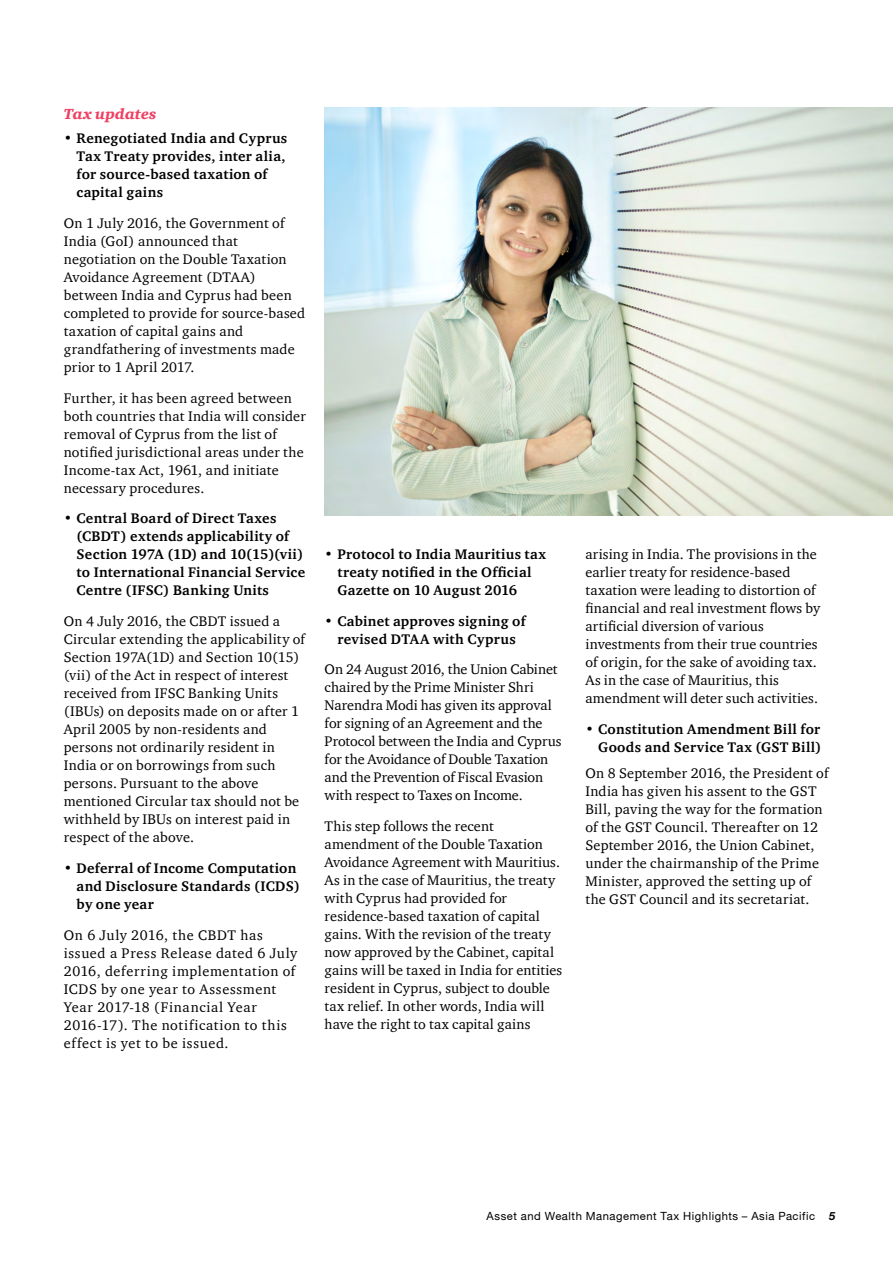
<style>
.page{position:relative;width:893px;height:1263px;background:#fff}
.page>*{position:absolute;margin:0;border:0;box-sizing:border-box;transform-origin:0 0}
.t1{font:italic 900 15px "ITC Charter Com";letter-spacing:.015em;color:#ef4062}
.t2{font:14.25px/18px "ITC Charter Com";letter-spacing:.01em;color:#000}
.t3{font:700 14.25px/18px "ITC Charter Com";letter-spacing:.025em;color:#000}
.t4{font:14.25px/18px "ITC Charter Com";letter-spacing:.045em;color:#000}
.t5{font:11.25px "Helvetica Neue";letter-spacing:.05em;color:#000}
.s1{font-weight:400}
.s2{font-weight:700;font-style:italic}
</style>
<div class="page">
<img style="left:325px;top:108px;width:568px;height:408px">
<p class="t1" style="left:64px;top:104px;width:94px">Tax updates</p>
<p class="t3" style="left:77px;top:129px;width:212px;text-indent:-13px"><span class="s1">•</span> Renegotiated India and Cyprus<br>Tax Treaty provides, inter alia, for source-based taxation of capital gains</p>
<p class="t2" style="left:64px;top:214px;width:243px">On 1 July 2016, the Government of<br>India (GoI) announced that negotiation on the Double Taxation<br>Avoidance Agreement (DTAA) between India and Cyprus had been completed to provide for source-based taxation of capital gains and grandfathering of investments made prior to 1 April 2017.</p>
<p class="t2" style="left:64px;top:388px;width:244px">Further, it has been agreed between both countries that India will consider removal of Cyprus from the list of notified jurisdictional areas under the Income-tax Act, 1961, and initiate necessary procedures.</p>
<p class="t3" style="left:77px;top:509px;width:230px;text-indent:-13px"><span class="s1">•</span> Central Board of Direct Taxes (CBDT) extends applicability of<br>Section 197A (1D) and 10(15)(vii) to International Financial Service<br>Centre (IFSC) Banking Units</p>
<p class="t2" style="left:64px;top:612px;width:243px">On 4 July 2016, the CBDT issued a Circular extending the applicability of Section 197A(1D) and Section 10(15) (vii) of the Act in respect of interest received from IFSC Banking Units (IBUs) on deposits made on or after 1<br>April 2005 by non-residents and persons not ordinarily resident in India or on borrowings from such persons. Pursuant to the above mentioned Circular tax should not be withheld by IBUs on interest paid in respect of the above.</p>
<p class="t3" style="left:77px;top:859px;width:225px;text-indent:-13px"><span class="s1">•</span> Deferral of Income Computation and Disclosure Standards (ICDS) by one year</p>
<p class="t4" style="left:64px;top:925px;width:235px">On 6 July 2016, the CBDT has issued a Press Release dated 6 July<br>2016, deferring implementation of<br>ICDS by one year to Assessment<br>Year 2017-18 (Financial Year<br>2016-17). The notification to this effect is yet to be issued.</p>
<p class="t3" style="left:337px;top:545px;width:210px;text-indent:-13px"><span class="s1">•</span> Protocol to India Mauritius tax treaty notified in the Official<br>Gazette on 10 August 2016</p>
<p class="t3" style="left:325px;top:611px;width:202px;text-align:center"><span class="s1">•</span> Cabinet approves signing of revised DTAA with Cyprus</p>
<p class="t2" style="left:325px;top:660px;width:238px">On 24 August 2016, the Union Cabinet chaired by the Prime Minister Shri Narendra Modi has given its approval for signing of an Agreement and the Protocol between the India and Cyprus for the Avoidance of Double Taxation and the Prevention of Fiscal Evasion with respect to Taxes on Income.</p>
<p class="t2" style="left:325px;top:817px;width:239px">This step follows the recent amendment of the Double Taxation Avoidance Agreement with Mauritius.<br>As in the case of Mauritius, the treaty with Cyprus had provided for residence-based taxation of capital gains. With the revision of the treaty now approved by the Cabinet, capital gains will be taxed in India for entities resident in Cyprus, subject to double tax relief. In other words, India will have the right to tax capital gains</p>
<p class="t2" style="left:585px;top:545px;width:236px">arising in India. The provisions in the earlier treaty for residence-based taxation were leading to distortion of financial and real investment flows by artificial diversion of various investments from their true countries of origin, for the sake of avoiding tax.<br>As in the case of Mauritius, this amendment will deter such activities.</p>
<p class="t3" style="left:585px;top:719px;width:237px;text-align:right"><span class="s1">•</span> Constitution Amendment Bill for<br>Goods and Service Tax (GST Bill)</p>
<p class="t2" style="left:585px;top:764px;width:245px">On 8 September 2016, the President of India has given his assent to the GST Bill, paving the way for the formation of the GST Council. Thereafter on 12<br>September 2016, the Union Cabinet, under the chairmanship of the Prime Minister, approved the setting up of the GST Council and its secretariat.</p>
<p class="t5" style="left:487px;top:1210px;width:350px">Asset and Wealth Management Tax Highlights – Asia Pacific <span class="s2">5</span></p>
</div>
